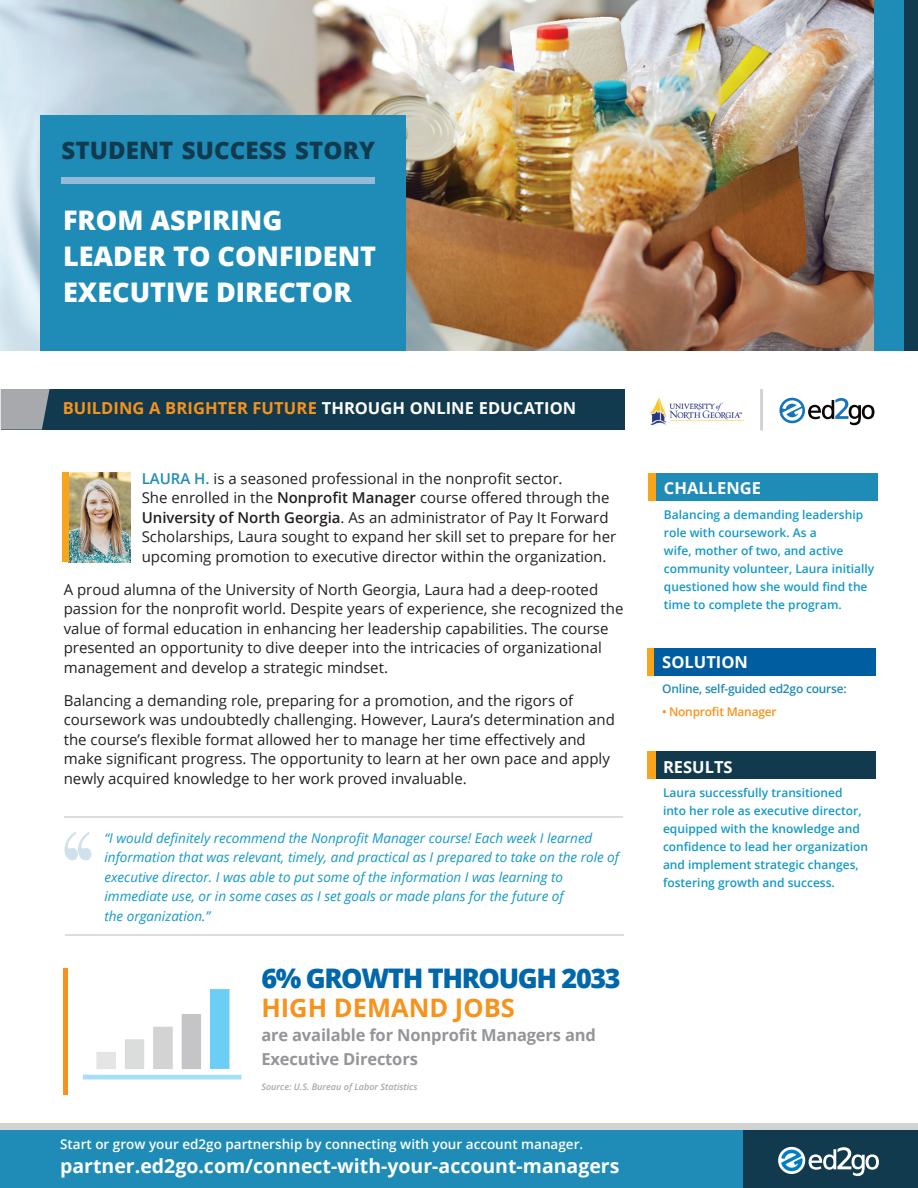
<style>
.page{position:relative;width:918px;height:1188px;background:#fff}
.page>*{position:absolute;margin:0;border:0;box-sizing:border-box;transform-origin:0 0}
.Headline{font:800 27px/36px "Open Sans";color:#fff}
.Stat_Headline-2{font:800 27px "Open Sans";letter-spacing:-.05em;color:#0067aa}
.Stat_3_O-2{font:700 25.5px "Open Sans";color:#f7931d}
.t1{font:800 24px "Open Sans";letter-spacing:.005em;color:#123a4e}
.t2{font:700 19.5px "Open Sans";color:#fff}
.Stat_2_G-2{font:700 16.5px/24px "Open Sans";letter-spacing:-.01em;color:#939598}
.Subhead{font:700 16.5px "Open Sans";letter-spacing:.005em;color:#f7931d}
.CSR_Header{font:700 16.5px "Open Sans";color:#fff}
.Student_Name{font:15px/19.5px "Open Sans";color:#231f20}
.Paragraph{font:15px/19.5px "Open Sans";color:#231f20}
.t3{font:italic 13.5px/19.5px "Open Sans";color:#1299c7}
.t4{font:600 13.5px "Open Sans";color:#fff}
.CSR{font:600 12px/18px "Open Sans";color:#1299c7}
.CSR-2{font:600 12px "Open Sans";letter-spacing:-.02em;color:#1e8cb7}
.t5{font:600 12px "Open Sans";letter-spacing:-.02em;color:#f7931d}
.Stat_5_Source-2{font:italic 600 9px "Open Sans";color:#a6a8ab}
.s1{color:#fff}
.s2{font-weight:600;color:#1e8cb7}
.s3{font-weight:600}
</style>
<div class="page">
<img style="left:0;top:0;width:874px;height:350px">
<div style="left:903px;top:0;width:15px;height:350px;background:#123a4e"></div>
<div style="left:874px;top:0;width:29px;height:350px;background:#1e8cb7"></div>
<div style="left:1px;top:389px;width:623px;height:41px;background:#123a4e"></div>
<svg style="left:1px;top:389px;width:49px;height:41px"></svg>
<div style="left:40px;top:115px;width:366px;height:235px;background:#1e8cb7"></div>
<div style="left:1px;top:1123px;width:917px;height:7px;background:#d1d2d4"></div>
<div style="left:1px;top:1130px;width:917px;height:57px;background:#1e8cb7"></div>
<div style="left:744px;top:1130px;width:174px;height:57px;background:#123a4e"></div>
<svg style="left:778px;top:1147px;width:101px;height:29px"></svg>
<div style="left:652px;top:473px;width:226px;height:27px;background:#1e8cb7"></div>
<div style="left:649px;top:473px;width:7px;height:27px;background:#f9a51b"></div>
<hr style="left:760px;top:389px;width:3px;height:42px;background:#231f20">
<div style="left:647px;top:648px;width:229px;height:27px;background:#005da0"></div>
<div style="left:647px;top:648px;width:7px;height:27px;background:#f9a51b"></div>
<div style="left:647px;top:752px;width:229px;height:27px;background:#123a4e"></div>
<div style="left:647px;top:752px;width:8px;height:27px;background:#f9a51b"></div>
<div style="left:61px;top:177px;width:314px;height:6px;background:#93bad6"></div>
<img style="left:649px;top:397px;width:95px;height:28px">
<svg style="left:779px;top:398px;width:95px;height:27px"></svg>
<img style="left:69px;top:472px;width:61px;height:90px">
<div style="left:62px;top:472px;width:7px;height:90px;background:#f9a51b"></div>
<svg style="left:64px;top:832px;width:27px;height:28px"></svg>
<hr style="left:64px;top:816px;width:559px;height:1px;background:#dcdddf">
<hr style="left:66px;top:934px;width:558px;height:1px;background:#dcdddf">
<hr style="left:63px;top:968px;width:4px;height:127px;background:#f7931d">
<img style="left:83px;top:989px;width:159px;height:91px">
<div style="left:70px;top:981px;width:44px;height:41px;background:#fff"></div>
<p class="t1" style="left:61px;top:132px;width:315px">STUDENT SUCCESS STORY</p>
<p class="Headline" style="left:63px;top:201px;width:315px">FROM ASPIRING<br>LEADER TO CONFIDENT<br>EXECUTIVE DIRECTOR</p>
<p class="Subhead" style="left:63px;top:397px;width:515px">BUILDING A BRIGHTER FUTURE <span class="s1">THROUGH ONLINE EDUCATION</span></p>
<p class="Student_Name" style="left:142px;top:468px;width:476px"><span class="s2">LAURA H.</span> is a seasoned professional in the nonprofit sector.<br>She enrolled in the <span class="s3">Nonprofit Manager</span> course offered through the <span class="s3">University of North Georgia</span>. As an administrator of Pay It Forward Scholarships, Laura sought to expand her skill set to prepare for her upcoming promotion to executive director within the organization.</p>
<p class="Student_Name" style="left:64px;top:579px;width:561px">A proud alumna of the University of North Georgia, Laura had a deep-rooted passion for the nonprofit world. Despite years of experience, she recognized the value of formal education in enhancing her leadership capabilities. The course presented an opportunity to dive deeper into the intricacies of organizational management and develop a strategic mindset.</p>
<p class="Paragraph" style="left:64px;top:690px;width:553px">Balancing a demanding role, preparing for a promotion, and the rigors of coursework was undoubtedly challenging. However, Laura’s determination and the course’s flexible format allowed her to manage her time effectively and make significant progress. The opportunity to learn at her own pace and apply newly acquired knowledge to her work proved invaluable.</p>
<p class="t3" style="left:104px;top:828px;width:516px">“I would definitely recommend the Nonprofit Manager course! Each week I learned information that was relevant, timely, and practical as I prepared to take on the role of executive director. I was able to put some of the information I was learning to immediate use, or in some cases as I set goals or made plans for the future of<br>the organization.”</p>
<p class="Stat_Headline-2" style="left:261px;top:958px;width:361px">6% GROWTH THROUGH 2033</p>
<p class="Stat_3_O-2" style="left:261px;top:990px;width:255px">HIGH DEMAND JOBS</p>
<p class="Stat_2_G-2" style="left:261px;top:1022px;width:336px">are available for Nonprofit Managers and<br>Executive Directors</p>
<p class="Stat_5_Source-2" style="left:261px;top:1081px;width:158px">Source: U.S. Bureau of Labor Statistics</p>
<p class="t4" style="left:60px;top:1135px;width:525px">Start or grow your ed2go partnership by connecting with your account manager.</p>
<p class="t2" style="left:60px;top:1152px;width:561px">partner.ed2go.com/connect-with-your-account-managers</p>
<p class="CSR_Header" style="left:664px;top:477px;width:99px">CHALLENGE</p>
<p class="CSR" style="left:664px;top:505px;width:212px">Balancing a demanding leadership role with coursework. As a<br>wife, mother of two, and active community volunteer, Laura initially questioned how she would find the time to complete the program.</p>
<p class="CSR_Header" style="left:662px;top:651px;width:87px">SOLUTION</p>
<p class="CSR-2" style="left:662px;top:681px;width:186px">Online, self-guided ed2go course:</p>
<p class="t5" style="left:662px;top:704px;width:116px">• Nonprofit Manager</p>
<p class="CSR_Header" style="left:663px;top:755px;width:71px">RESULTS</p>
<p class="CSR" style="left:663px;top:784px;width:207px">Laura successfully transitioned into her role as executive director, equipped with the knowledge and confidence to lead her organization and implement strategic changes, fostering growth and success.</p>
</div>
